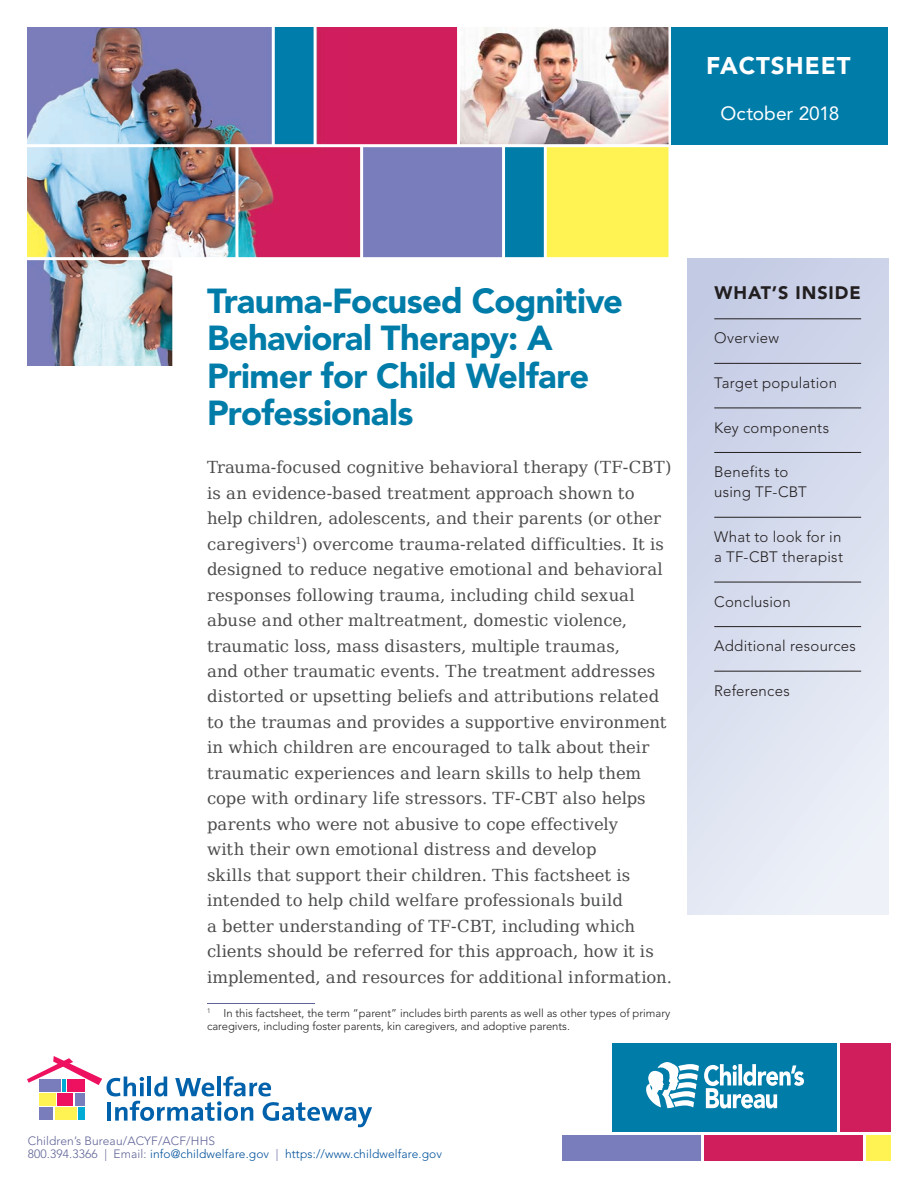
<style>
.page{position:relative;width:918px;height:1188px;background:#fff}
.page>*{position:absolute;margin:0;border:0;box-sizing:border-box;transform-origin:0 0}
.t1{font:900 34.5px/37.5px "Avenir";letter-spacing:-.02em;color:#007ca9}
.t2{font:900 24px "Avenir";letter-spacing:.04em;color:#fff}
.t3{font:19.05px "Avenir";color:#fff}
.t4{font:900 18px "Avenir";letter-spacing:.05em;color:#231f20}
.t5{font:16.5px/25.5px "DejaVu Serif";color:#4b4c4d}
.t6{font:300 15px/20.2px "Avenir";letter-spacing:.015em;color:#231f20}
.t7{font:300 12px "Avenir";letter-spacing:.01em;color:#01519b}
.t8{font:300 12px "Avenir";letter-spacing:.01em;color:#606497}
.t9{font:300 11.25px/13.5px "Avenir";color:#231f20}
.s1{color:#606497}
</style>
<div class="page">
<div style="left:612px;top:1041px;width:225px;height:91px;background:#007ca9"></div>
<div style="left:562px;top:1135px;width:139px;height:26px;background:#7a7dbc"></div>
<div style="left:840px;top:1041px;width:51px;height:91px;background:#d01d5c"></div>
<div style="left:704px;top:1135px;width:160px;height:26px;background:#d01d5c"></div>
<div style="left:866px;top:1135px;width:25px;height:26px;background:#fff353"></div>
<hr style="left:863px;top:1134px;width:3px;height:27px;background:#fff">
<img style="left:27px;top:27px;width:862px;height:346px">
<div style="left:672px;top:27px;width:216px;height:117px;background:#007ca9"></div>
<div style="left:173px;top:258px;width:494px;height:115px;background:#fff"></div>
<div style="left:581px;top:1038px;width:310px;height:5px;background:#fff"></div>
<div style="left:687px;top:258px;width:201px;height:657px;background:linear-gradient(to bottom,#c6cde5,#ebeff7)"></div>
<hr style="left:714px;top:318px;width:147px;height:1px;background:#231f20">
<hr style="left:714px;top:363px;width:147px;height:1px;background:#231f20">
<hr style="left:714px;top:408px;width:147px;height:1px;background:#231f20">
<hr style="left:714px;top:452px;width:147px;height:1px;background:#231f20">
<hr style="left:714px;top:517px;width:147px;height:1px;background:#231f20">
<hr style="left:714px;top:582px;width:147px;height:1px;background:#231f20">
<hr style="left:714px;top:626px;width:147px;height:1px;background:#231f20">
<hr style="left:714px;top:671px;width:147px;height:1px;background:#231f20">
<hr style="left:207px;top:1003px;width:108px;height:1px;background:#606497">
<svg style="left:646px;top:1062px;width:158px;height:46px"></svg>
<svg style="left:27px;top:1056px;width:345px;height:71px"></svg>
<p class="t2" style="left:706px;top:52px;width:146px">FACTSHEET</p>
<p class="t3" style="left:721px;top:102px;width:120px">October 2018</p>
<h1 class="t1" style="left:207px;top:282px;width:417px">Trauma-Focused Cognitive<br>Behavioral Therapy: A<br>Primer for Child Welfare<br>Professionals</h1>
<p class="t5" style="left:207px;top:453px;width:467px">Trauma-focused cognitive behavioral therapy (TF-CBT) is an evidence-based treatment approach shown to help children, adolescents, and their parents (or other caregivers<sup>1</sup>) overcome trauma-related difficulties. It is designed to reduce negative emotional and behavioral responses following trauma, including child sexual abuse and other maltreatment, domestic violence, traumatic loss, mass disasters, multiple traumas,<br>and other traumatic events. The treatment addresses distorted or upsetting beliefs and attributions related to the traumas and provides a supportive environment in which children are encouraged to talk about their traumatic experiences and learn skills to help them cope with ordinary life stressors. TF-CBT also helps parents who were not abusive to cope effectively<br>with their own emotional distress and develop<br>skills that support their children. This factsheet is intended to help child welfare professionals build<br>a better understanding of TF-CBT, including which clients should be referred for this approach, how it is implemented, and resources for additional information.</p>
<p class="t9" style="left:207px;top:1006px;width:465px"><sup>1</sup> In this factsheet, the term “parent” includes birth parents as well as other types of primary caregivers, including foster parents, kin caregivers, and adoptive parents.</p>
<p class="t8" style="left:28px;top:1133px;width:189px">Children’s Bureau/ACYF/ACF/HHS</p>
<p class="t7" style="left:28px;top:1147px;width:416px"><span class="s1">800.394.3366 | Email:</span> info@childwelfare.gov <span class="s1">|</span> https://www.childwelfare.gov</p>
<p class="t4" style="left:715px;top:282px;width:148px">WHAT’S INSIDE</p>
<p class="t6" style="left:714px;top:328px;width:66px">Overview</p>
<p class="t6" style="left:714px;top:373px;width:124px">Target population</p>
<p class="t6" style="left:714px;top:417px;width:116px">Key components</p>
<p class="t6" style="left:714px;top:462px;width:94px">Benefits to using TF-CBT</p>
<p class="t6" style="left:714px;top:527px;width:130px">What to look for in a TF-CBT therapist</p>
<p class="t6" style="left:714px;top:591px;width:78px">Conclusion</p>
<p class="t6" style="left:714px;top:636px;width:143px">Additional resources</p>
<p class="t6" style="left:714px;top:681px;width:77px">References</p>
</div>
